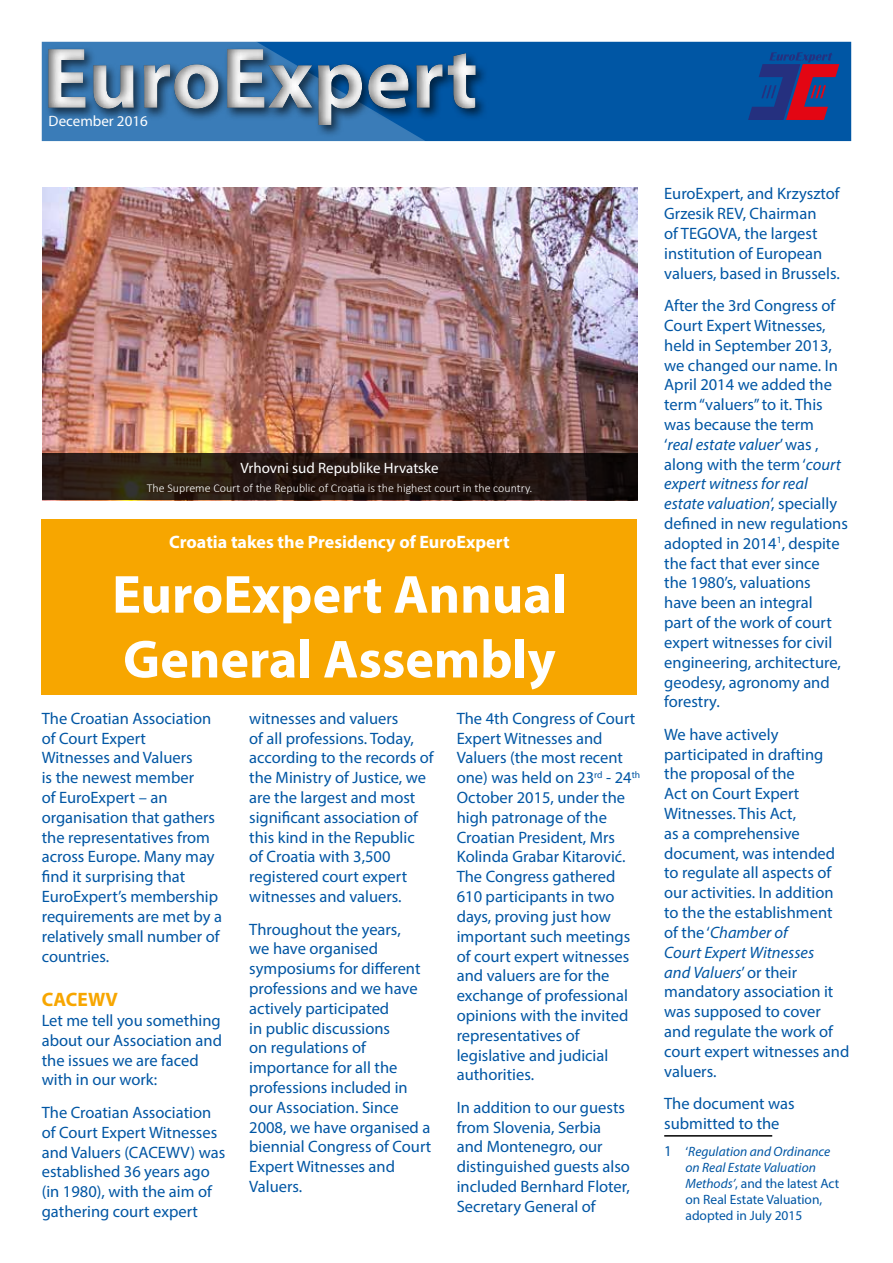
<style>
.page{position:relative;width:893px;height:1263px;background:#fff}
.page>*{position:absolute;margin:0;border:0;box-sizing:border-box;transform-origin:0 0}
.t1{font:700 87px "Myriad Pro";color:#fff}
.t2{font:700 54px/64.8px "Myriad Pro";color:#fff}
.t3{font:700 19.5px "Myriad Pro";letter-spacing:.005em;color:#f7a600}
.t4{font:700 18px "Myriad Pro";color:#fff}
.t5{font:16.5px/19.8px "Myriad Pro";color:#0056a4}
.t6{font:15px "Myriad Pro";color:#fff}
.t7{font:13.5px/16.2px "Myriad Pro";color:#0056a4}
.t8{font:300 12px "Calibri";color:#fff}
.s1{font-style:italic}
.s2{font-size:15px}
</style>
<div class="page">
<div style="left:42px;top:42px;width:809px;height:99px;background:#0056a4"></div>
<svg style="left:41px;top:137px;width:410px;height:5px;background:#5a92c3"></svg>
<svg style="left:748px;top:52px;width:91px;height:68px"></svg>
<div style="left:28px;top:21px;width:562px;height:116px;background:#000;opacity:.6"></div>
<hr style="left:664px;top:1135px;width:108px;height:1px;background:#000">
<img style="left:42px;top:187px;width:595px;height:266px">
<div style="left:42px;top:519px;width:595px;height:175px;background:#f7a600"></div>
<svg style="left:42px;top:453px;width:595px;height:47px;background:#231711"></svg>
<h1 class="t1" style="left:43px;top:22px;width:437px">EuroExpert</h1>
<p class="t6" style="left:49px;top:112px;width:101px">December 2016</p>
<p class="t6" style="left:240px;top:459px;width:200px">Vrhovni sud Republike Hrvatske</p>
<p class="t8" style="left:147px;top:480px;width:387px">The Supreme Court of the Republic of Croatia is the highest court in the country.</p>
<p class="t4" style="left:169px;top:530px;width:342px">Croatia takes the Presidency of EuroExpert</p>
<h2 class="t2" style="left:112px;top:560px;width:456px">EuroExpert Annual<br>General Assembly</h2>
<p class="t5" style="left:42px;top:708px;width:182px">The Croatian Association of Court Expert<br>Witnesses and Valuers<br>is the newest member<br>of EuroExpert – an organisation that gathers the representatives from across Europe. Many may find it surprising that<br>EuroExpert’s membership requirements are met by a relatively small number of countries.</p>
<p class="t3" style="left:42px;top:987px;width:78px">CACEWV</p>
<p class="t5" style="left:42px;top:1010px;width:182px">Let me tell you something about our Association and the issues we are faced with in our work:</p>
<p class="t5" style="left:42px;top:1102px;width:185px">The Croatian Association of Court Expert Witnesses and Valuers (CACEWV) was established 36 years ago (in 1980), with the aim of gathering court expert</p>
<p class="t5" style="left:249px;top:708px;width:186px">witnesses and valuers<br>of all professions. Today, according to the records of the Ministry of Justice, we are the largest and most significant association of this kind in the Republic<br>of Croatia with 3,500 registered court expert witnesses and valuers.</p>
<p class="t5" style="left:249px;top:919px;width:183px">Throughout the years,<br>we have organised symposiums for different professions and we have actively participated<br>in public discussions<br>on regulations of importance for all the professions included in our Association. Since<br>2008, we have organised a biennial Congress of Court<br>Expert Witnesses and<br>Valuers.</p>
<p class="t5" style="left:457px;top:708px;width:185px">The 4th Congress of Court<br>Expert Witnesses and<br>Valuers (the most recent one) was held on 23<sup>rd</sup> - 24<sup>th<br></sup>October 2015, under the high patronage of the<br>Croatian President, Mrs<br>Kolinda Grabar Kitarović.<br>The Congress gathered<br>610 participants in two days, proving just how important such meetings of court expert witnesses and valuers are for the exchange of professional opinions with the invited representatives of legislative and judicial authorities.</p>
<p class="t5" style="left:457px;top:1097px;width:175px">In addition to our guests from Slovenia, Serbia and Montenegro, our distinguished guests also included Bernhard Floter,<br>Secretary General of</p>
<p class="t5" style="left:664px;top:184px;width:177px">EuroExpert, and Krzysztof<br>Grzesik REV, Chairman<br>of TEGOVA, the largest institution of European valuers, based in Brussels.</p>
<p class="t5" style="left:664px;top:296px;width:185px">After the 3rd Congress of<br>Court Expert Witnesses, held in September 2013, we changed our name. In<br>April 2014 we added the term “valuers” to it. This was because the term<br>‘<span class="s1">real estate valuer</span>’ was , along with the term ‘<span class="s1">court expert witness for real estate valuation</span>’, specially defined in new regulations adopted in 2014<sup>1</sup>, despite the fact that ever since<br>the 1980’s, valuations<br>have been an integral<br>part of the work of court expert witnesses for civil engineering, architecture, geodesy, agronomy and forestry.</p>
<p class="t5" style="left:664px;top:724px;width:187px">We have actively participated in drafting the proposal of the<br>Act on Court Expert<br>Witnesses. This Act,<br>as a comprehensive document, was intended to regulate all aspects of our activities. In addition to the the establishment of the ‘<span class="s1">Chamber of<br>Court Expert Witnesses<br>and Valuers</span>’ or their mandatory association it was supposed to cover and regulate the work of court expert witnesses and valuers.</p>
<p class="t5" style="left:664px;top:1093px;width:132px">The document was submitted to the</p>
<p class="t7" style="left:685px;top:1143px;width:155px;text-indent:-21px"><span class="s2">1</span> ‘<span class="s1">Regulation and Ordinance on Real Estate Valuation<br>Methods’</span>, and the latest Act on Real Estate Valuation, adopted in July 2015</p>
</div>
